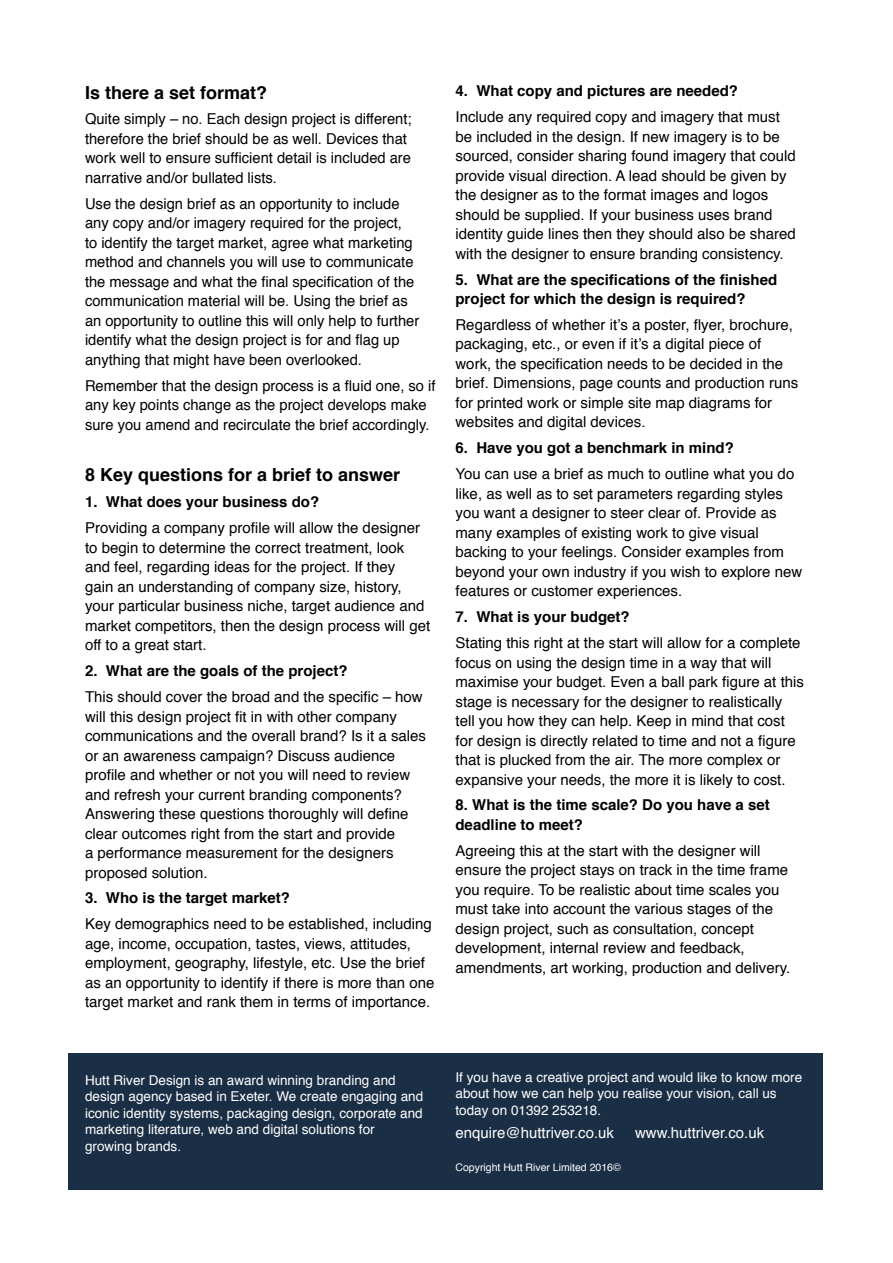
<style>
.page{position:relative;width:893px;height:1263px;background:#fff}
.page>*{position:absolute;margin:0;border:0;box-sizing:border-box;transform-origin:0 0}
.t1{font:700 18px "Helvetica";color:#000}
.t2{font:15px/19.5px "Helvetica";color:#000}
.t3{font:700 15px/19.5px "Helvetica";color:#000}
.t4{font:15px "Helvetica";color:#fff}
.t5{font:13.5px/16.5px "Helvetica";color:#fff}
.t6{font:10.5px "Helvetica";color:#fff}
</style>
<div class="page">
<div style="left:68px;top:1053px;width:755px;height:136px;background:#1a2e45"></div>
<p class="t1" style="left:85px;top:78px;width:184px">Is there a set format?</p>
<p class="t2" style="left:85px;top:110px;width:328px">Quite simply – no. Each design project is different; therefore the brief should be as well. Devices that work well to ensure sufficient detail is included are narrative and/or bullated lists.</p>
<p class="t2" style="left:85px;top:194px;width:336px">Use the design brief as an opportunity to include any copy and/or imagery required for the project,<br>to identify the target market, agree what marketing method and channels you will use to communicate the message and what the final specification of the communication material will be. Using the brief as an opportunity to outline this will only help to further identify what the design project is for and flag up anything that might have been overlooked.</p>
<p class="t2" style="left:85px;top:376px;width:352px">Remember that the design process is a fluid one, so if any key points change as the project develops make sure you amend and recirculate the brief accordingly.</p>
<p class="t1" style="left:85px;top:461px;width:317px">8 Key questions for a brief to answer</p>
<p class="t3" style="left:85px;top:492px;width:236px">1. What does your business do?</p>
<p class="t2" style="left:85px;top:519px;width:347px">Providing a company profile will allow the designer to begin to determine the correct treatment, look and feel, regarding ideas for the project. If they<br>gain an understanding of company size, history, your particular business niche, target audience and market competitors, then the design process will get off to a great start.</p>
<p class="t3" style="left:85px;top:661px;width:264px">2. What are the goals of the project?</p>
<p class="t2" style="left:85px;top:687px;width:342px">This should cover the broad and the specific – how will this design project fit in with other company communications and the overall brand? Is it a sales or an awareness campaign? Discuss audience profile and whether or not you will need to review and refresh your current branding components?<br>Answering these questions thoroughly will define clear outcomes right from the start and provide<br>a performance measurement for the designers proposed solution.</p>
<p class="t3" style="left:85px;top:888px;width:207px">3. Who is the target market?</p>
<p class="t2" style="left:85px;top:915px;width:351px">Key demographics need to be established, including age, income, occupation, tastes, views, attitudes, employment, geography, lifestyle, etc. Use the brief as an opportunity to identify if there is more than one target market and rank them in terms of importance.</p>
<p class="t3" style="left:455px;top:81px;width:284px">4. What copy and pictures are needed?</p>
<p class="t2" style="left:455px;top:108px;width:342px">Include any required copy and imagery that must be included in the design. If new imagery is to be sourced, consider sharing found imagery that could provide visual direction. A lead should be given by the designer as to the format images and logos should be supplied. If your business uses brand identity guide lines then they should also be shared with the designer to ensure branding consistency.</p>
<p class="t3" style="left:455px;top:270px;width:323px">5. What are the specifications of the finished project for which the design is required?</p>
<p class="t2" style="left:455px;top:315px;width:344px">Regardless of whether it’s a poster, flyer, brochure, packaging, etc., or even if it’s a digital piece of work, the specification needs to be decided in the brief. Dimensions, page counts and production runs for printed work or simple site map diagrams for websites and digital devices.</p>
<p class="t3" style="left:455px;top:438px;width:280px">6. Have you got a benchmark in mind?</p>
<p class="t2" style="left:455px;top:465px;width:348px">You can use a brief as much to outline what you do like, as well as to set parameters regarding styles you want a designer to steer clear of. Provide as many examples of existing work to give visual backing to your feelings. Consider examples from beyond your own industry if you wish to explore new features or customer experiences.</p>
<p class="t3" style="left:455px;top:607px;width:176px">7. What is your budget?</p>
<p class="t2" style="left:455px;top:633px;width:350px">Stating this right at the start will allow for a complete focus on using the design time in a way that will maximise your budget. Even a ball park figure at this stage is necessary for the designer to realistically tell you how they can help. Keep in mind that cost for design is directly related to time and not a figure that is plucked from the air. The more complex or expansive your needs, the more it is likely to cost.</p>
<p class="t3" style="left:455px;top:795px;width:316px">8. What is the time scale? Do you have a set deadline to meet?</p>
<p class="t2" style="left:455px;top:841px;width:336px">Agreeing this at the start with the designer will ensure the project stays on track in the time frame you require. To be realistic about time scales you must take into account the various stages of the design project, such as consultation, concept development, internal review and feedback, amendments, art working, production and delivery.</p>
<p class="t5" style="left:85px;top:1072px;width:340px">Hutt River Design is an award winning branding and design agency based in Exeter. We create engaging and iconic identity systems, packaging design, corporate and marketing literature, web and digital solutions for growing brands.</p>
<p class="t5" style="left:455px;top:1069px;width:348px">If you have a creative project and would like to know more about how we can help you realise your vision, call us today on 01392 253218.</p>
<p class="t4" style="left:455px;top:1121px;width:160px">enquire@huttriver.co.uk</p>
<p class="t4" style="left:635px;top:1121px;width:131px">www.huttriver.co.uk</p>
<p class="t6" style="left:455px;top:1159px;width:167px">Copyright Hutt River Limited 2016©</p>
</div>
